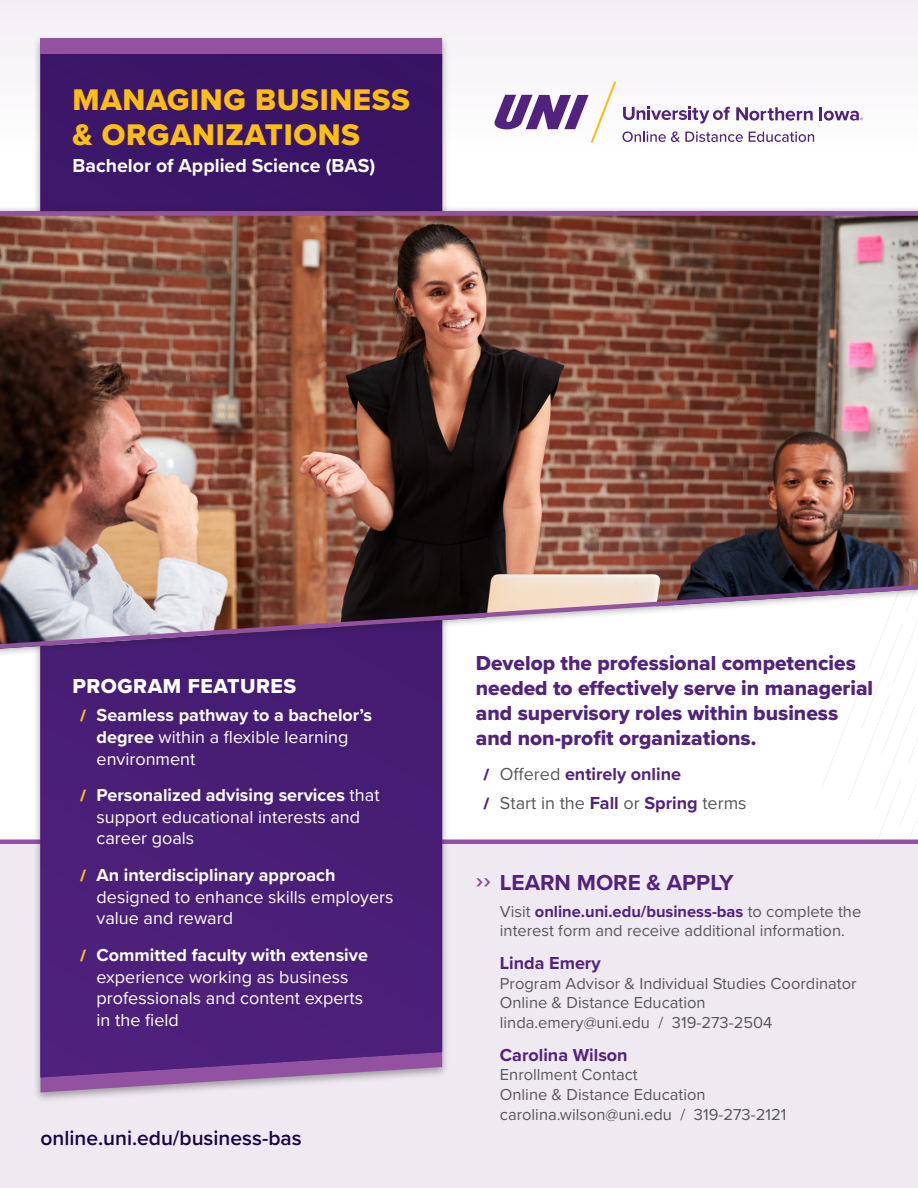
<style>
.page{position:relative;width:918px;height:1188px;background:#fff}
.page>*{position:absolute;margin:0;border:0;box-sizing:border-box;transform-origin:0 0}
.t1{font:30.9px/35.2px "Proxima Nova Extrabld";letter-spacing:.02em;color:#fdbe12}
.t2{font:700 22.5px "Proxima Nova";color:#52227f}
.t3{font:21px/25.2px "Proxima Nova Extrabld";color:#52227f}
.t4{font:600 21px "Proxima Nova";color:#1b0247}
.t5{font:21px "Proxima Nova Extrabld";letter-spacing:.025em;color:#fff}
.t6{font:700 19.5px "Proxima Nova";color:#fff}
.t7{font:18px/21.6px "Proxima Nova";color:#fff}
.t8{font:700 18px/21.6px "Proxima Nova";color:#fff}
.t9{font:700 18px "Proxima Nova";color:#52227f}
.t10{font:18px "Proxima Nova";color:#57585a}
.t11{font:16.5px/19.8px "Proxima Nova";color:#57585a}
.s1{font-weight:900;font-size:16.5px;color:#fdbe1c}
.s2{font-weight:400}
.s3{font-weight:700}
.s4{font-weight:900;font-size:16.5px}
.s5{font-weight:400;color:#57585a}
.s6{font-weight:900;font-size:16.5px;color:#52227f}
.s7{font-weight:700;color:#52227f}
.s8{color:#9252a1}
</style>
<div class="page">
<svg style="left:822px;top:658px;width:96px;height:182px"></svg>
<div style="left:0;top:840px;width:918px;height:348px;background:#efeaf2"></div>
<div style="left:0;top:0;width:918px;height:216px;background:#f9f6f9"></div>
<div style="left:33px;top:34px;width:417px;height:1069px;background:#231f20;opacity:.4"></div>
<svg style="left:40px;top:54px;width:402px;height:1023px;background:#471d73"></svg>
<div style="left:0;top:204px;width:918px;height:454px;background:#231f20;opacity:.4"></div>
<img style="left:0;top:209px;width:918px;height:443px">
<div style="left:40px;top:39px;width:402px;height:15px;background:#9252a1"></div>
<svg style="left:622px;top:131px;width:121px;height:11px"></svg>
<svg style="left:749px;top:131px;width:65px;height:11px"></svg>
<svg style="left:494px;top:82px;width:122px;height:60px"></svg>
<svg style="left:623px;top:107px;width:107px;height:17px"></svg>
<svg style="left:736px;top:107px;width:77px;height:14px"></svg>
<svg style="left:820px;top:107px;width:43px;height:14px"></svg>
<p class="t1" style="left:73px;top:82px;width:339px">MANAGING BUSINESS &amp; ORGANIZATIONS</p>
<p class="t6" style="left:73px;top:151px;width:304px">Bachelor of Applied Science (BAS)</p>
<p class="t5" style="left:73px;top:670px;width:225px">PROGRAM FEATURES</p>
<p class="t8" style="left:97px;top:704px;width:277px;text-indent:-16px"><span class="s1">/</span> Seamless pathway to a bachelor’s degree <span class="s2">within a flexible learning environment</span></p>
<p class="t7" style="left:97px;top:784px;width:285px;text-indent:-16px"><span class="s1">/</span> <span class="s3">Personalized advising services</span> that support educational interests and career goals</p>
<p class="t7" style="left:97px;top:864px;width:299px;text-indent:-16px"><span class="s1">/</span> <span class="s3">An interdisciplinary approach </span>designed to enhance skills employers value and reward</p>
<p class="t7" style="left:97px;top:943px;width:273px;text-indent:-16px"><span class="s1">/</span> <span class="s3">Committed faculty with extensive </span>experience working as business professionals and content experts in the field</p>
<p class="t4" style="left:40px;top:1122px;width:263px">online.uni.edu/business-bas</p>
<p class="t3" style="left:476px;top:650px;width:399px">Develop the professional competencies needed to effectively serve in managerial and supervisory roles within business and non-profit organizations.</p>
<p class="t9" style="left:483px;top:761px;width:199px"><span class="s4">/</span> <span class="s5">Offered</span> entirely online</p>
<p class="t10" style="left:483px;top:789px;width:265px"><span class="s6">/</span> Start in the <span class="s7">Fall</span> or <span class="s7">Spring</span> terms</p>
<p class="t2" style="left:476px;top:866px;width:259px"><span class="s8">››</span> LEARN MORE &amp; APPLY</p>
<p class="t11" style="left:500px;top:900px;width:363px">Visit <span class="s7">online.uni.edu/business-bas</span> to complete the interest form and receive additional information.</p>
<p class="t9" style="left:500px;top:949px;width:102px">Linda Emery</p>
<p class="t11" style="left:500px;top:972px;width:358px">Program Advisor &amp; Individual Studies Coordinator<br>Online &amp; Distance Education linda.emery@uni.edu / 319-273-2504</p>
<p class="t9" style="left:500px;top:1041px;width:129px">Carolina Wilson</p>
<p class="t11" style="left:500px;top:1064px;width:288px">Enrollment Contact<br>Online &amp; Distance Education carolina.wilson@uni.edu / 319-273-2121</p>
</div>
